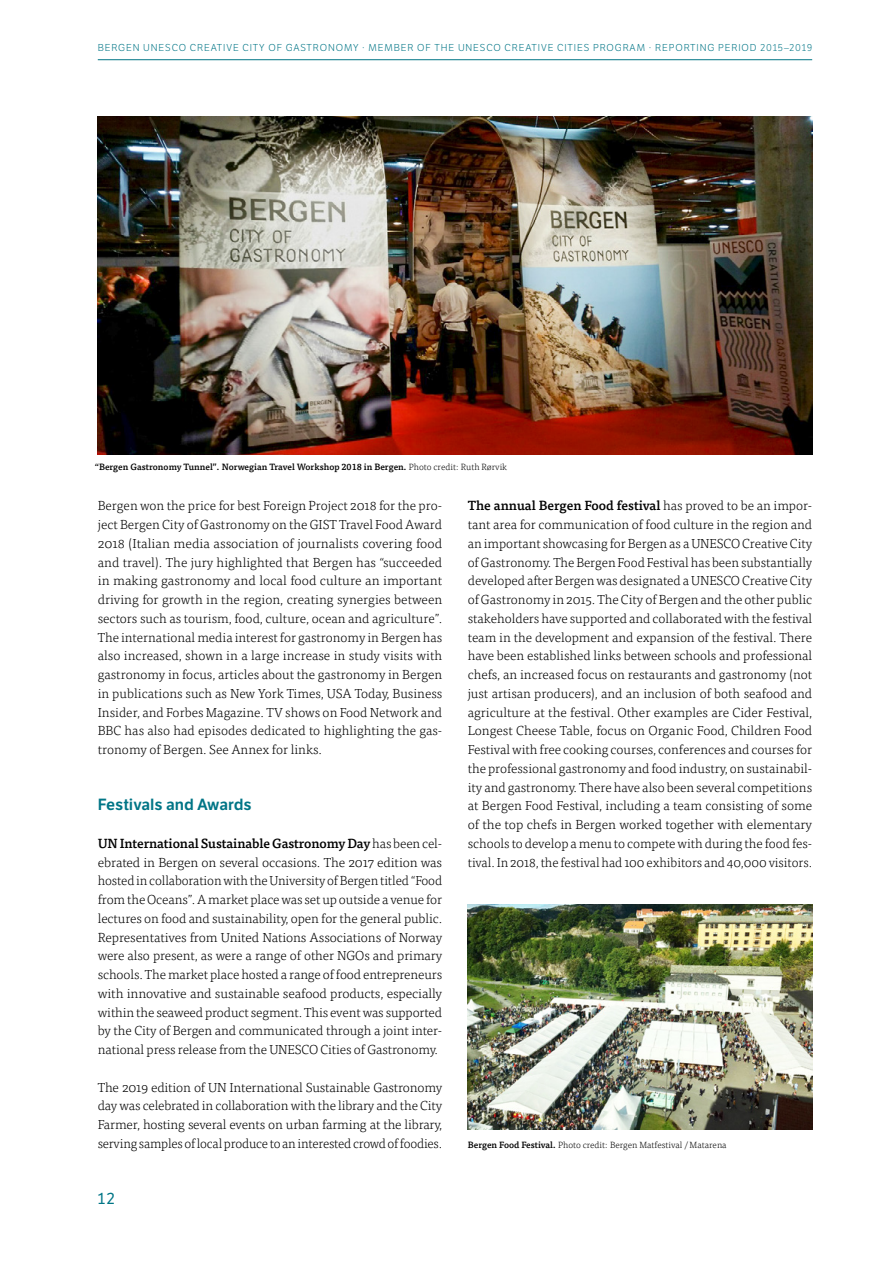
<style>
.page{position:relative;width:893px;height:1263px;background:#fff}
.page>*{position:absolute;margin:0;border:0;box-sizing:border-box;transform-origin:0 0}
.t1{font:15.75px "LFT Etica SB";color:#007586}
.t2{font:15.75px "LFT Etica";color:#007586}
.t3{font:300 13.2px/18.8px "Tisa Pro";letter-spacing:-.01em;color:#000;text-align:justify}
.t4{font:300 9.75px "LFT Etica";letter-spacing:.09em;color:#007586}
.t5{font:500 9px "Tisa Pro";color:#000}
.t6{font:300 9px "Tisa Pro";color:#000}
.s1{font-weight:300}
.s2{font-weight:500}
</style>
<div class="page">
<img style="left:98px;top:117px;width:714px;height:337px">
<img style="left:468px;top:904px;width:344px;height:225px">
<hr style="left:98px;top:59px;width:714px;height:1px;background:#007586">
<p class="t4" style="left:98px;top:42px;width:716px">BERGEN UNESCO CREATIVE CITY OF GASTRONOMY · MEMBER OF THE UNESCO CREATIVE CITIES PROGRAM · REPORTING PERIOD 2015–2019</p>
<p class="t5" style="left:95px;top:460px;width:414px">“Bergen Gastronomy Tunnel”. Norwegian Travel Workshop 2018 in Bergen. <span class="s1">Photo credit: Ruth Rørvik</span></p>
<p class="t3" style="left:98px;top:496px;width:346px">Bergen won the price for best Foreign Project 2018 for the pro&shy;ject Bergen City of Gastronomy on the GIST Travel Food Award 2018 (Italian media association of journalists covering food and travel). The jury highlighted that Bergen has “succeeded in making gastronomy and local food culture an important driving for growth in the region, creating synergies between sectors such as tourism, food, culture, ocean and agriculture”.<br>The international media interest for gastronomy in Bergen has also increased, shown in a large increase in study visits with gastronomy in focus, articles about the gastronomy in Bergen in publications such as New York Times, USA Today, Business Insider, and Forbes Magazine. TV shows on Food Network and BBC has also had episodes dedicated to highlighting the gas&shy;tronomy of Bergen. See Annex for links.</p>
<p class="t1" style="left:98px;top:795px;width:155px">Festivals and Awards</p>
<p class="t3" style="left:98px;top:833px;width:346px"><span class="s2">UN International Sustainable Gastronomy Day</span> has been cel&shy;ebrated in Bergen on several occasions. The 2017 edition was hosted in collaboration with the University of Bergen titled “Food from the Oceans”. A market place was set up outside a venue for lectures on food and sustainability, open for the general public.<br>Representatives from United Nations Associations of Norway were also present, as were a range of other NGOs and primary schools. The market place hosted a range of food entrepreneurs with innovative and sustainable seafood products, especially within the seaweed product segment. This event was supported by the City of Bergen and communicated through a joint inter&shy;national press release from the UNESCO Cities of Gastronomy.</p>
<p class="t3" style="left:98px;top:1077px;width:346px">The 2019 edition of UN International Sustainable Gastronomy day was celebrated in collaboration with the library and the City Farmer, hosting several events on urban farming at the library, serving samples of local produce to an interested crowd of foodies.</p>
<p class="t2" style="left:98px;top:1189px;width:18px">12</p>
<p class="t3" style="left:468px;top:496px;width:346px"><span class="s2">The annual Bergen Food festival</span> has proved to be an impor&shy;tant area for communication of food culture in the region and an important showcasing for Bergen as a UNESCO Creative City of Gastronomy. The Bergen Food Festival has been substantially developed after Bergen was designated a UNESCO Creative City of Gastronomy in 2015. The City of Bergen and the other public stakeholders have supported and collaborated with the festival team in the development and expansion of the festival. There have been established links between schools and professional chefs, an increased focus on restaurants and gastronomy (not just artisan producers), and an inclusion of both seafood and agriculture at the festival. Other examples are Cider Festival, Longest Cheese Table, focus on Organic Food, Children Food Festival with free cooking courses, conferences and courses for the professional gastronomy and food industry, on sustainabil&shy;ity and gastronomy. There have also been several competitions at Bergen Food Festival, including a team consisting of some of the top chefs in Bergen worked together with elementary schools to develop a menu to compete with during the food fes&shy;tival. In 2018, the festival had 100 exhibitors and 40,000 visitors.</p>
<p class="t6" style="left:468px;top:1138px;width:260px"><span class="s2">Bergen Food Festival.</span> Photo credit: Bergen Matfestival / Matarena</p>
</div>
